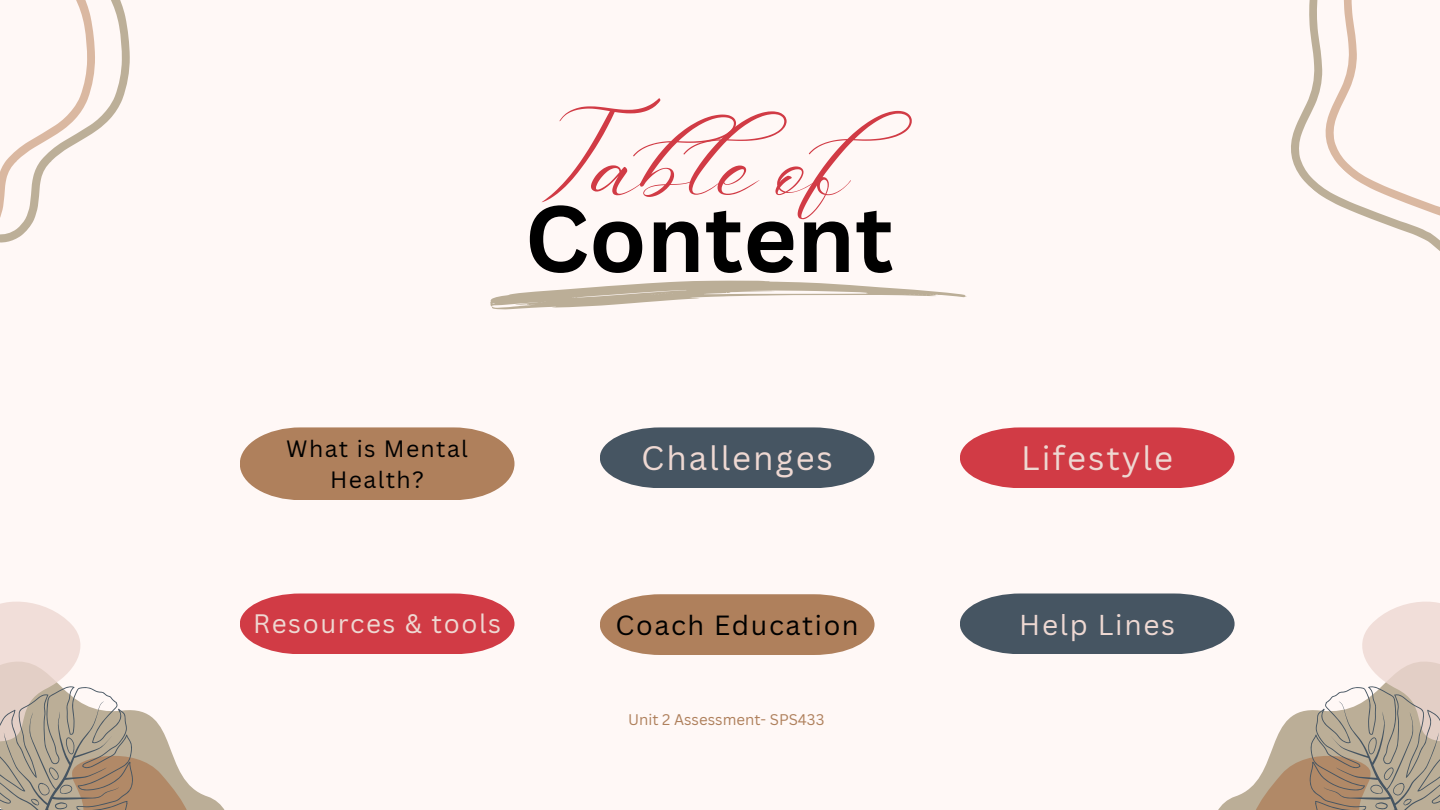
<style>
.page{position:relative;width:1440px;height:810px;background:#fff8f6}
.page>*{position:absolute;margin:0;border:0;box-sizing:border-box;transform-origin:0 0}
.t1{font:700 92px "Canva Sans";color:#000}
.t2{font:62px "Aniyah";color:#d13b45}
.t3{font:33px "Canva Sans";letter-spacing:.06em;color:#eed8d2}
.t4{font:28px "Canva Sans";letter-spacing:.06em;color:#eed8d2}
.t5{font:27px "Canva Sans";letter-spacing:.06em;color:#000}
.t6{font:26px "Canva Sans";letter-spacing:.06em;color:#eed8d2}
.t7{font:23px/31.5px "Canva Sans";letter-spacing:.06em;color:#000;text-align:center}
.t8{font:15px "Canva Sans";color:#af805c}
</style>
<div class="page">
<svg style="left:0;top:0;width:130px;height:243px"></svg>
<svg style="left:1291px;top:0;width:149px;height:251px"></svg>
<svg style="left:490px;top:281px;width:476px;height:29px"></svg>
<svg style="left:600px;top:427px;width:275px;height:61px;background:#586571"></svg>
<svg style="left:240px;top:427px;width:275px;height:73px;background:#b78c6b"></svg>
<svg style="left:0;top:593px;width:515px;height:217px"></svg>
<svg style="left:600px;top:594px;width:275px;height:61px;background:#b78c6b"></svg>
<svg style="left:960px;top:593px;width:480px;height:217px"></svg>
<svg style="left:960px;top:427px;width:275px;height:61px;background:#d54e57"></svg>
<p class="t2" style="left:540px;top:141px;width:392px">Ta ble o f</p>
<p class="t1" style="left:525px;top:174px;width:370px">Content</p>
<p class="t7" style="left:286px;top:432px;width:183px">What is Mental<br>Health?</p>
<p class="t3" style="left:641px;top:435px;width:193px">Challenges</p>
<p class="t3" style="left:1021px;top:435px;width:153px">Lifestyle</p>
<p class="t6" style="left:253px;top:605px;width:250px">Resources &amp; tools</p>
<p class="t5" style="left:616px;top:606px;width:245px">Coach Education</p>
<p class="t4" style="left:1019px;top:605px;width:157px">Help Lines</p>
<p class="t8" style="left:628px;top:709px;width:198px">Unit 2 Assessment- SPS433</p>
</div>
